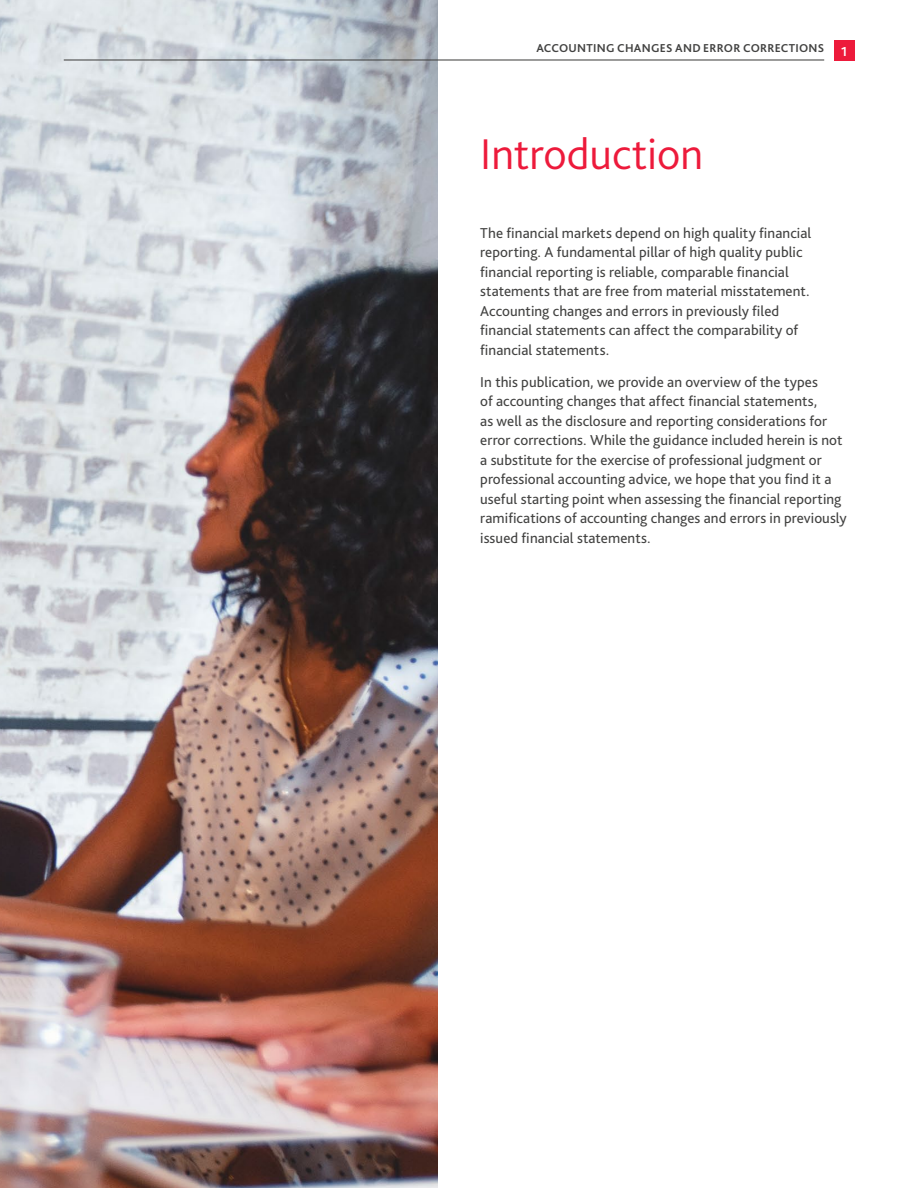
<style>
.page{position:relative;width:918px;height:1188px;background:#fff}
.page>*{position:absolute;margin:0;border:0;box-sizing:border-box;transform-origin:0 0}
.t1{font:300 45px "Bliss Pro";color:#ed1a3b}
.t2{font:15px/19.5px "Bliss Pro";letter-spacing:.005em;color:#424241}
.t3{font:700 13.5px "Bliss Pro";color:#fff}
.t4{font:700 12px "Bliss Pro";letter-spacing:.02em;color:#424241}
</style>
<div class="page">
<img style="left:0;top:0;width:437px;height:1188px">
<div style="left:834px;top:40px;width:20px;height:21px;background:#ed1a3b"></div>
<hr style="left:64px;top:59px;width:760px;height:2px;background:#424241">
<p class="t4" style="left:536px;top:40px;width:289px">ACCOUNTING CHANGES AND ERROR CORRECTIONS</p>
<p class="t3" style="left:841px;top:43px;width:8px">1</p>
<h1 class="t1" style="left:480px;top:126px;width:224px">Introduction</h1>
<p class="t2" style="left:480px;top:223px;width:333px">The financial markets depend on high quality financial reporting. A fundamental pillar of high quality public financial reporting is reliable, comparable financial statements that are free from material misstatement.<br>Accounting changes and errors in previously filed financial statements can affect the comparability of financial statements.</p>
<p class="t2" style="left:480px;top:372px;width:368px">In this publication, we provide an overview of the types<br>of accounting changes that affect financial statements,<br>as well as the disclosure and reporting considerations for error corrections. While the guidance included herein is not a substitute for the exercise of professional judgment or professional accounting advice, we hope that you find it a useful starting point when assessing the financial reporting ramifications of accounting changes and errors in previously issued financial statements.</p>
</div>
